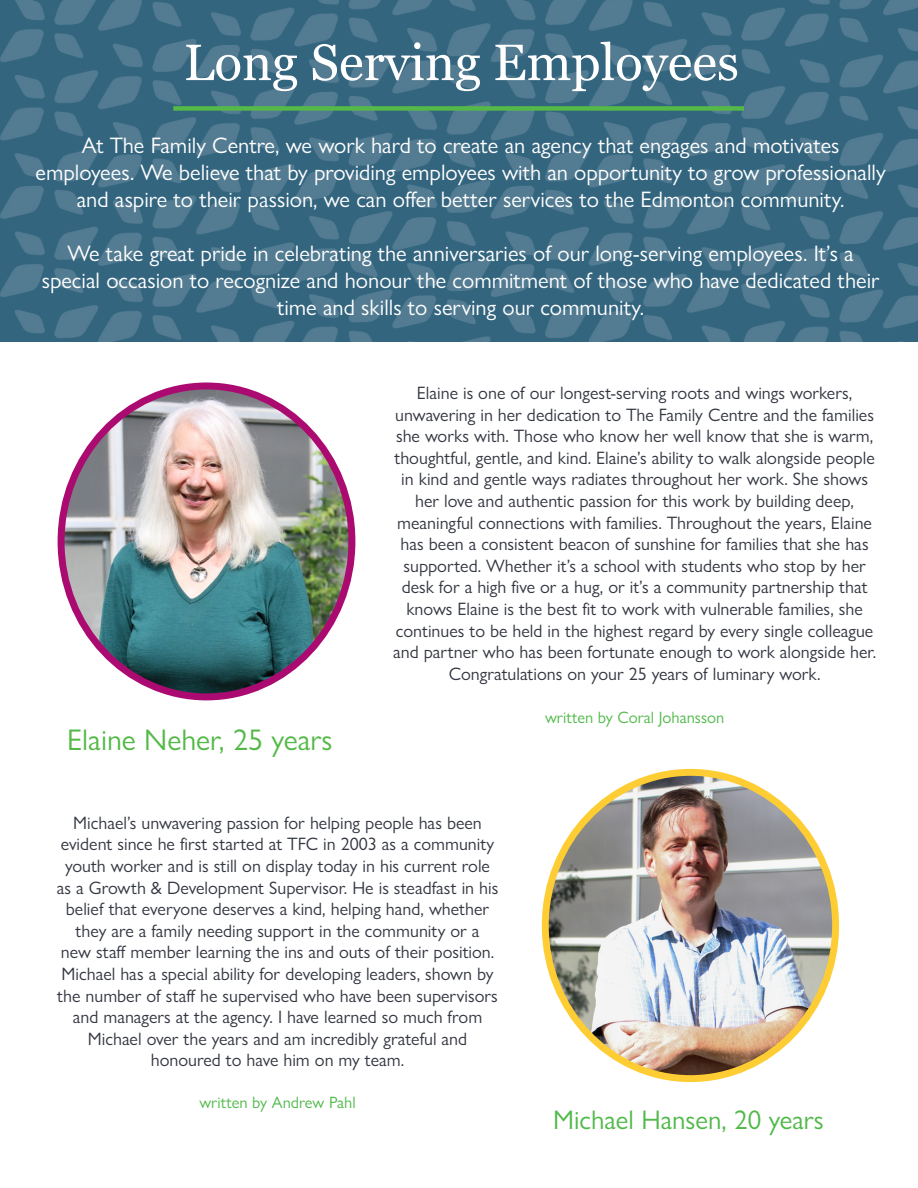
<style>
.page{position:relative;width:918px;height:1188px;background:#fff}
.page>*{position:absolute;margin:0;border:0;box-sizing:border-box;transform-origin:0 0}
.t1{font:51px "Georgia";color:#fff}
.t2{font:30px "Gill Sans Nova";color:#54b948}
.t3{font:27px "Gill Sans Nova";color:#50b949}
.t4{font:22.5px/27px "Gill Sans Nova";color:#fff;text-align:center}
.t5{font:18px/21.6px "Gill Sans Nova";color:#323640;text-align:center}
.t6{font:16.5px "Gill Sans Nova";color:#50b949}
</style>
<div class="page">
<img style="left:0;top:0;width:918px;height:342px">
<img style="left:62px;top:386px;width:290px;height:311px">
<div style="left:58px;top:383px;width:297px;height:317px;border:7px solid #ab0b71;border-radius:50%"></div>
<div style="left:173px;top:106px;width:571px;height:5px;background:#54b948"></div>
<img style="left:548px;top:772px;width:288px;height:307px">
<div style="left:542px;top:769px;width:297px;height:313px;border:7px solid #fecd33;border-radius:50%"></div>
<p class="t1" style="left:184px;top:32px;width:557px">Long Serving Employees</p>
<p class="t4" style="left:36px;top:131px;width:852px">At The Family Centre, we work hard to create an agency that engages and motivates employees. We believe that by providing employees with an opportunity to grow professionally and aspire to their passion, we can offer better services to the Edmonton community.</p>
<p class="t4" style="left:42px;top:239px;width:839px">We take great pride in celebrating the anniversaries of our long-serving employees. It’s a special occasion to recognize and honour the commitment of those who have dedicated their time and skills to serving our community.</p>
<p class="t2" style="left:67px;top:721px;width:267px">Elaine Neher, 25 years</p>
<p class="t5" style="left:393px;top:382px;width:484px">Elaine is one of our longest-serving roots and wings workers, unwavering in her dedication to The Family Centre and the families she works with. Those who know her well know that she is warm, thoughtful, gentle, and kind. Elaine’s ability to walk alongside people in kind and gentle ways radiates throughout her work. She shows her love and authentic passion for this work by building deep, meaningful connections with families. Throughout the years, Elaine has been a consistent beacon of sunshine for families that she has supported. Whether it’s a school with students who stop by her desk for a high five or a hug, or it’s a community partnership that knows Elaine is the best fit to work with vulnerable families, she continues to be held in the highest regard by every single colleague and partner who has been fortunate enough to work alongside her.<br>Congratulations on your 25 years of luminary work.</p>
<p class="t6" style="left:545px;top:707px;width:181px">written by Coral Johansson</p>
<p class="t5" style="left:57px;top:812px;width:443px">Michael’s unwavering passion for helping people has been evident since he first started at TFC in 2003 as a community youth worker and is still on display today in his current role as a Growth &amp; Development Supervisor. He is steadfast in his belief that everyone deserves a kind, helping hand, whether they are a family needing support in the community or a<br>new staff member learning the ins and outs of their position.<br>Michael has a special ability for developing leaders, shown by the number of staff he supervised who have been supervisors and managers at the agency. I have learned so much from Michael over the years and am incredibly grateful and honoured to have him on my team.</p>
<p class="t6" style="left:199px;top:1092px;width:158px">written by Andrew Pahl</p>
<p class="t3" style="left:553px;top:1103px;width:272px">Michael Hansen, 20 years</p>
</div>
